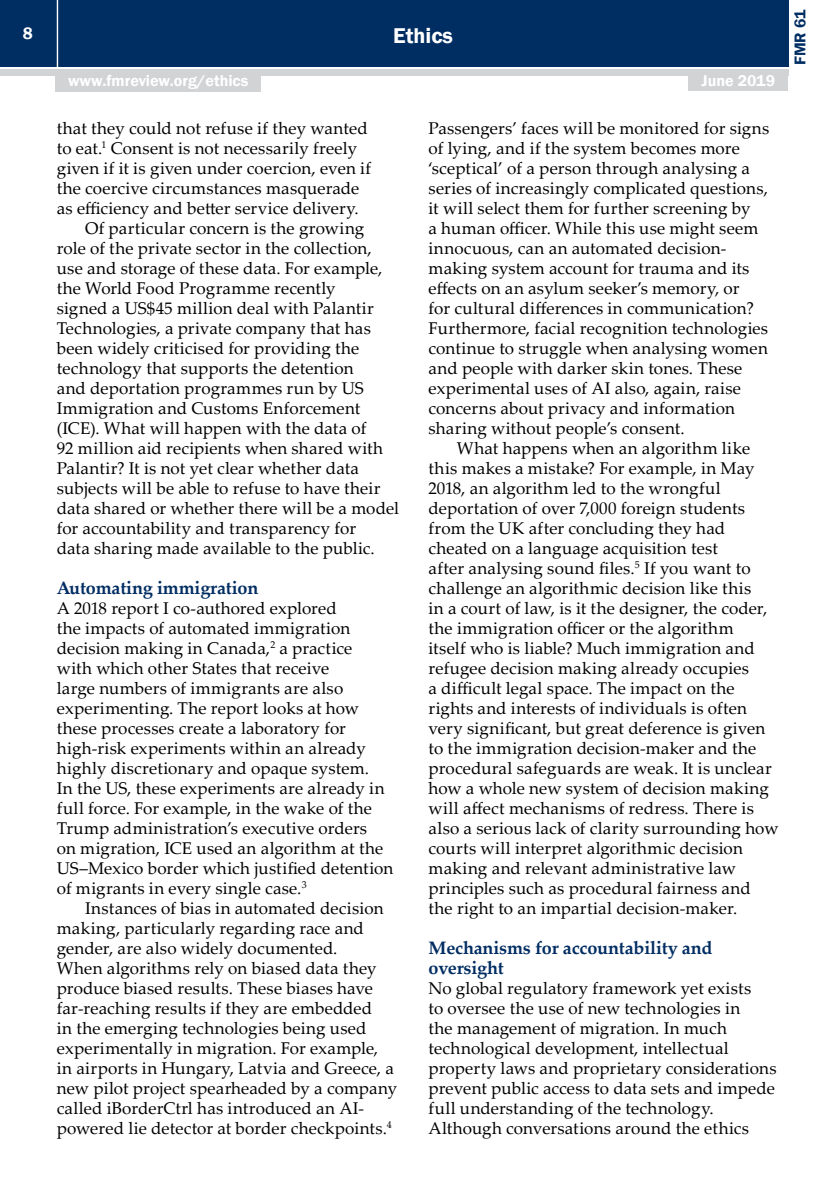
<style>
.page{position:relative;width:840px;height:1191px;background:#fff}
.page>*{position:absolute;margin:0;border:0;box-sizing:border-box;transform-origin:0 0}
.t1{font:600 22px "Franklin Gothic";color:#fff}
.t2{font:700 18px/20px "Palatino Linotype";letter-spacing:-.01em;color:#002d62}
.t3{font:17px/20px "Palatino Linotype";letter-spacing:.01em;color:#000}
.t4{font:600 17px "Franklin Gothic";color:#fff}
.t5{font:600 16px "Franklin Gothic";color:#fff}
.t6{font:600 16px "Franklin Gothic";color:#002d62}
</style>
<div class="page">
<div style="left:0;top:0;width:787px;height:66px;background:#002d62"></div>
<div style="left:0;top:69px;width:787px;height:6px;background:#d1d3d4"></div>
<hr style="left:57px;top:0;width:1px;height:67px;background:#fff">
<div style="left:688px;top:73px;width:99px;height:18px;background:#d1d3d4"></div>
<div style="left:55px;top:74px;width:206px;height:18px;background:#d1d3d4"></div>
<p class="t4" style="left:23px;top:23px;width:11px">8</p>
<p class="t1" style="left:393px;top:22px;width:61px">Ethics</p>
<p class="t5" style="left:68px;top:71px;width:182px">www.fmreview.org/ethics</p>
<p class="t5" style="left:701px;top:71px;width:75px">June 2019</p>
<p class="t3" style="left:57px;top:117px;width:312px">that they could not refuse if they wanted</p>
<p class="t3" style="left:57px;top:137px;width:302px">to eat.<sup>1</sup> Consent is not necessarily freely</p>
<p class="t3" style="left:57px;top:157px;width:316px">given if it is given under coercion, even if</p>
<p class="t3" style="left:57px;top:177px;width:304px">the coercive circumstances masquerade</p>
<p class="t3" style="left:57px;top:197px;width:303px">as efficiency and better service delivery.</p>
<p class="t3" style="left:85px;top:217px;width:280px">Of particular concern is the growing</p>
<p class="t3" style="left:57px;top:237px;width:316px">role of the private sector in the collection,</p>
<p class="t3" style="left:57px;top:257px;width:327px">use and storage of these data. For example,</p>
<p class="t3" style="left:57px;top:277px;width:280px">the World Food Programme recently</p>
<p class="t3" style="left:57px;top:297px;width:318px">signed a US$45 million deal with Palantir</p>
<p class="t3" style="left:57px;top:317px;width:315px">Technologies, a private company that has</p>
<p class="t3" style="left:57px;top:337px;width:304px">been widely criticised for providing the</p>
<p class="t3" style="left:57px;top:357px;width:298px">technology that supports the detention</p>
<p class="t3" style="left:57px;top:377px;width:308px">and deportation programmes run by US</p>
<p class="t3" style="left:57px;top:397px;width:305px">Immigration and Customs Enforcement</p>
<p class="t3" style="left:57px;top:417px;width:311px">(ICE). What will happen with the data of</p>
<p class="t3" style="left:57px;top:437px;width:328px">92 million aid recipients when shared with</p>
<p class="t3" style="left:57px;top:457px;width:303px">Palantir? It is not yet clear whether data</p>
<p class="t3" style="left:57px;top:477px;width:325px">subjects will be able to refuse to have their</p>
<p class="t3" style="left:57px;top:497px;width:344px">data shared or whether there will be a model</p>
<p class="t3" style="left:57px;top:517px;width:300px">for accountability and transparency for</p>
<p class="t3" style="left:57px;top:537px;width:319px">data sharing made available to the public.</p>
<p class="t2" style="left:57px;top:577px;width:203px">Automating immigration</p>
<p class="t3" style="left:57px;top:597px;width:338px">A 2018 report I co-authored explored<br>the impacts of automated immigration decision making in Canada,<sup>2</sup> a practice<br>with which other States that receive<br>large numbers of immigrants are also experimenting. The report looks at how these processes create a laboratory for high-risk experiments within an already highly discretionary and opaque system.<br>In the US, these experiments are already in full force. For example, in the wake of the Trump administration’s executive orders<br>on migration, ICE used an algorithm at the US–Mexico border which justified detention of migrants in every single case.<sup>3</sup></p>
<p class="t3" style="left:57px;top:897px;width:342px;text-indent:28px">Instances of bias in automated decision making, particularly regarding race and gender, are also widely documented.<br>When algorithms rely on biased data they produce biased results. These biases have far-reaching results if they are embedded<br>in the emerging technologies being used experimentally in migration. For example, in airports in Hungary, Latvia and Greece, a new pilot project spearheaded by a company called iBorderCtrl has introduced an AI&shy;powered lie detector at border checkpoints.<sup>4</sup></p>
<p class="t3" style="left:428px;top:117px;width:342px">Passengers’ faces will be monitored for signs of lying, and if the system becomes more ‘sceptical’ of a person through analysing a series of increasingly complicated questions, it will select them for further screening by<br>a human officer. While this use might seem innocuous, can an automated decision&shy;making system account for trauma and its effects on an asylum seeker’s memory, or<br>for cultural differences in communication?<br>Furthermore, facial recognition technologies continue to struggle when analysing women and people with darker skin tones. These experimental uses of AI also, again, raise concerns about privacy and information sharing without people’s consent.</p>
<p class="t3" style="left:428px;top:437px;width:351px;text-indent:28px">What happens when an algorithm like this makes a mistake? For example, in May 2018, an algorithm led to the wrongful deportation of over 7,000 foreign students from the UK after concluding they had cheated on a language acquisition test<br>after analysing sound files.<sup>5</sup> If you want to challenge an algorithmic decision like this<br>in a court of law, is it the designer, the coder, the immigration officer or the algorithm<br>itself who is liable? Much immigration and refugee decision making already occupies<br>a difficult legal space. The impact on the rights and interests of individuals is often very significant, but great deference is given to the immigration decision-maker and the procedural safeguards are weak. It is unclear how a whole new system of decision making will affect mechanisms of redress. There is also a serious lack of clarity surrounding how courts will interpret algorithmic decision making and relevant administrative law principles such as procedural fairness and the right to an impartial decision-maker.</p>
<p class="t2" style="left:428px;top:937px;width:285px">Mechanisms for accountability and oversight</p>
<p class="t3" style="left:428px;top:977px;width:349px">No global regulatory framework yet exists<br>to oversee the use of new technologies in<br>the management of migration. In much technological development, intellectual property laws and proprietary considerations prevent public access to data sets and impede full understanding of the technology.<br>Although conversations around the ethics</p>
<p class="t6" style="left:789px;top:65px;width:57px;rotate:-90deg">FMR 61</p>
</div>
